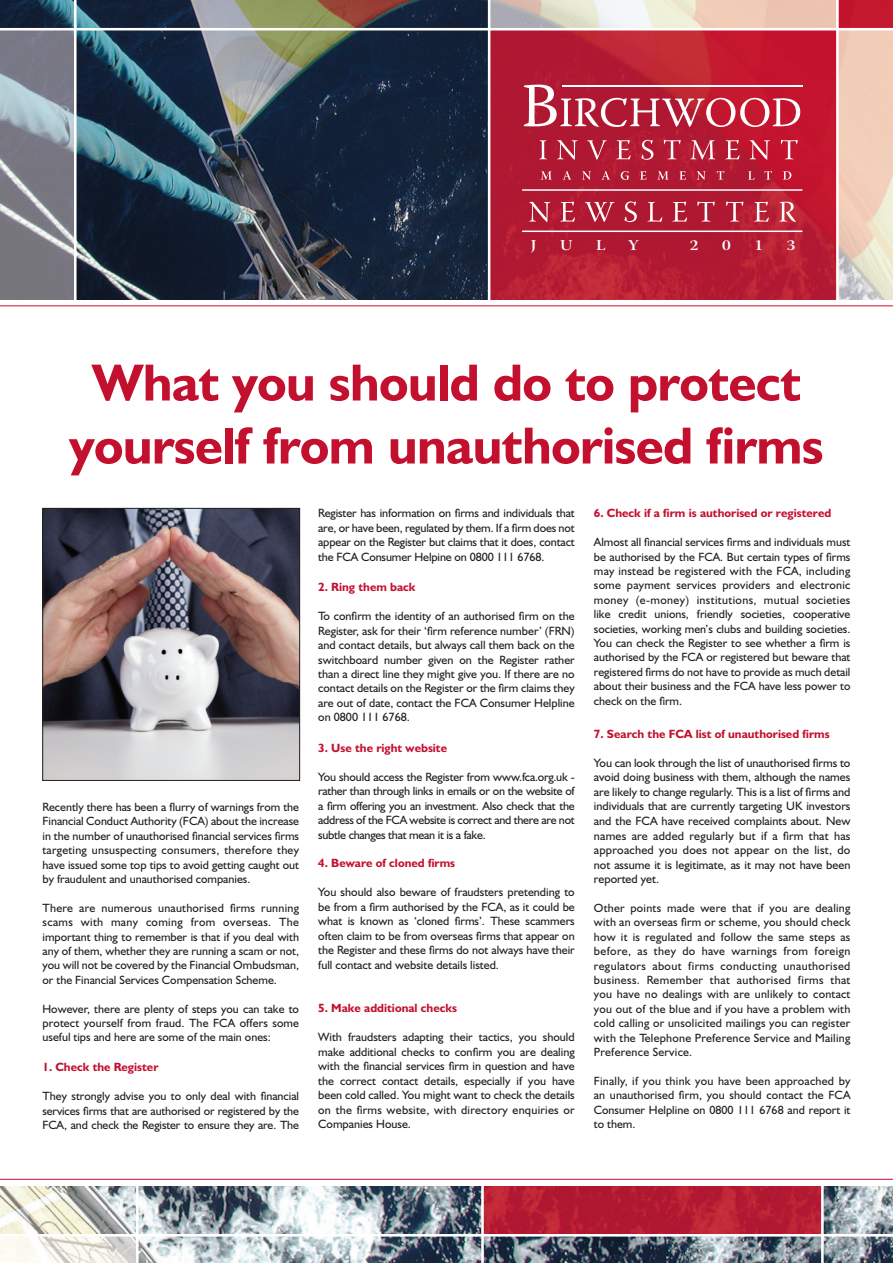
<style>
.page{position:relative;width:893px;height:1263px;background:#fff}
.page>*{position:absolute;margin:0;border:0;box-sizing:border-box;transform-origin:0 0}
.t1{font:700 52.5px/63px "Humanist 521 BT";letter-spacing:-.01em;color:#c3102f;text-align:center}
.t2{font:15px "Warnock Pro Semibold Subh";color:#fff;scale:1.13 1}
.t3{font:12.15px/14.5px "Humanist 521 BT";color:#231f20;text-align:justify}
.t4{font:12px/14.4px "Humanist 521 BT";color:#231f20;text-align:justify}
.t5{font:700 12px "Humanist 521 BT";color:#c3102f}
</style>
<div class="page">
<img style="left:0;top:0;width:893px;height:300px">
<hr style="left:0;top:305px;width:893px;height:1px;background:#c3102f">
<hr style="left:74px;top:0;width:3px;height:302px;background:#fff">
<hr style="left:488px;top:0;width:2px;height:302px;background:#fff">
<hr style="left:836px;top:0;width:3px;height:302px;background:#fff">
<hr style="left:562px;top:86px;width:240px;height:1px;background:#fff">
<svg style="left:522px;top:189px;width:280px;height:2px"></svg>
<svg style="left:522px;top:231px;width:280px;height:1px"></svg>
<svg style="left:539px;top:140px;width:8px;height:19px"></svg>
<svg style="left:557px;top:140px;width:21px;height:20px"></svg>
<svg style="left:587px;top:140px;width:20px;height:20px"></svg>
<svg style="left:616px;top:140px;width:15px;height:19px"></svg>
<svg style="left:641px;top:140px;width:12px;height:20px"></svg>
<svg style="left:664px;top:140px;width:17px;height:19px"></svg>
<svg style="left:690px;top:140px;width:25px;height:20px"></svg>
<svg style="left:725px;top:140px;width:15px;height:19px"></svg>
<svg style="left:749px;top:140px;width:21px;height:20px"></svg>
<svg style="left:781px;top:140px;width:17px;height:19px"></svg>
<svg style="left:529px;top:202px;width:21px;height:20px"></svg>
<svg style="left:560px;top:202px;width:15px;height:20px"></svg>
<svg style="left:585px;top:202px;width:30px;height:20px"></svg>
<svg style="left:624px;top:201px;width:13px;height:21px"></svg>
<svg style="left:647px;top:202px;width:15px;height:20px"></svg>
<svg style="left:672px;top:202px;width:15px;height:20px"></svg>
<svg style="left:697px;top:202px;width:18px;height:20px"></svg>
<svg style="left:726px;top:202px;width:17px;height:20px"></svg>
<svg style="left:754px;top:202px;width:15px;height:20px"></svg>
<svg style="left:779px;top:202px;width:17px;height:20px"></svg>
<svg style="left:541px;top:171px;width:11px;height:9px"></svg>
<svg style="left:563px;top:171px;width:8px;height:9px"></svg>
<svg style="left:582px;top:171px;width:9px;height:9px"></svg>
<svg style="left:601px;top:171px;width:9px;height:9px"></svg>
<svg style="left:621px;top:171px;width:8px;height:9px"></svg>
<svg style="left:640px;top:171px;width:6px;height:9px"></svg>
<svg style="left:657px;top:171px;width:12px;height:9px"></svg>
<svg style="left:679px;top:171px;width:7px;height:9px"></svg>
<svg style="left:697px;top:171px;width:9px;height:9px"></svg>
<svg style="left:717px;top:171px;width:7px;height:9px"></svg>
<svg style="left:748px;top:171px;width:7px;height:9px"></svg>
<svg style="left:764px;top:171px;width:8px;height:9px"></svg>
<svg style="left:783px;top:171px;width:8px;height:9px"></svg>
<svg style="left:518px;top:79px;width:282px;height:48px"></svg>
<img style="left:0;top:1186px;width:893px;height:77px">
<hr style="left:0;top:1179px;width:893px;height:1px;background:#c3102f">
<hr style="left:0;top:28px;width:893px;height:2px;background:#fff">
<hr style="left:0;top:1234px;width:893px;height:2px;background:#fff">
<hr style="left:136px;top:1184px;width:3px;height:79px;background:#fff">
<hr style="left:481px;top:1184px;width:3px;height:79px;background:#fff">
<hr style="left:821px;top:1184px;width:3px;height:79px;background:#fff">
<img style="left:45px;top:510px;width:253px;height:269px">
<div style="left:43px;top:508px;width:257px;height:273px;border:1px solid #231f20"></div>
<p class="t2" style="left:531px;top:236px;width:6px">J</p>
<p class="t2" style="left:560px;top:236px;width:12px">U</p>
<p class="t2" style="left:596px;top:236px;width:10px">L</p>
<p class="t2" style="left:628px;top:236px;width:11px">Y</p>
<p class="t2" style="left:690px;top:236px;width:9px">2</p>
<p class="t2" style="left:722px;top:236px;width:9px">0</p>
<p class="t2" style="left:754px;top:236px;width:9px">1</p>
<p class="t2" style="left:787px;top:236px;width:9px">3</p>
<p class="t1" style="left:69px;top:350px;width:755px">What you should do to protect yourself from unauthorised firms</p>
<p class="t4" style="left:43px;top:799px;width:258px">Recently there has been a flurry of warnings from the Financial Conduct Authority (FCA) about the increase in the number of unauthorised financial services firms targeting unsuspecting consumers, therefore they have issued some top tips to avoid getting caught out by fraudulent and unauthorised companies.</p>
<p class="t4" style="left:43px;top:900px;width:258px">There are numerous unauthorised firms running scams with many coming from overseas. The important thing to remember is that if you deal with any of them, whether they are running a scam or not, you will not be covered by the Financial Ombudsman, or the Financial Services Compensation Scheme.</p>
<p class="t4" style="left:43px;top:1001px;width:258px">However, there are plenty of steps you can take to protect yourself from fraud. The FCA offers some useful tips and here are some of the main ones:</p>
<p class="t5" style="left:43px;top:1060px;width:117px">1. Check the Register</p>
<p class="t4" style="left:43px;top:1088px;width:258px">They strongly advise you to only deal with financial services firms that are authorised or registered by the FCA, and check the Register to ensure they are. The</p>
<p class="t3" style="left:318px;top:506px;width:258px">Register has information on firms and individuals that are, or have been, regulated by them. If a firm does not appear on the Register but claims that it does, contact the FCA Consumer Helpine on 0800 111 6768.</p>
<p class="t5" style="left:318px;top:579px;width:99px">2. Ring them back</p>
<p class="t3" style="left:318px;top:608px;width:258px">To confirm the identity of an authorised firm on the Register, ask for their ‘firm reference number’ (FRN) and contact details, but always call them back on the switchboard number given on the Register rather than a direct line they might give you. If there are no contact details on the Register or the firm claims they are out of date, contact the FCA Consumer Helpline on 0800 111 6768.</p>
<p class="t5" style="left:318px;top:740px;width:130px">3. Use the right website</p>
<p class="t3" style="left:318px;top:769px;width:258px">You should access the Register from www.fca.org.uk - rather than through links in emails or on the website of a firm offering you an investment. Also check that the address of the FCA website is correct and there are not subtle changes that mean it is a fake.</p>
<p class="t5" style="left:318px;top:856px;width:138px">4. Beware of cloned firms</p>
<p class="t3" style="left:318px;top:885px;width:258px">You should also beware of fraudsters pretending to be from a firm authorised by the FCA, as it could be what is known as ‘cloned firms’. These scammers often claim to be from overseas firms that appear on the Register and these firms do not always have their full contact and website details listed.</p>
<p class="t5" style="left:318px;top:1001px;width:140px">5. Make additional checks</p>
<p class="t3" style="left:318px;top:1030px;width:258px">With fraudsters adapting their tactics, you should make additional checks to confirm you are dealing with the financial services firm in question and have the correct contact details, especially if you have been cold called. You might want to check the details on the firms website, with directory enquiries or Companies House.</p>
<p class="t5" style="left:594px;top:506px;width:239px">6. Check if a firm is authorised or registered</p>
<p class="t4" style="left:594px;top:535px;width:258px">Almost all financial services firms and individuals must be authorised by the FCA. But certain types of firms may instead be registered with the FCA, including some payment services providers and electronic money (e-money) institutions, mutual societies like credit unions, friendly societies, cooperative societies, working men’s clubs and building societies.<br>You can check the Register to see whether a firm is authorised by the FCA or registered but beware that registered firms do not have to provide as much detail about their business and the FCA have less power to check on the firm.</p>
<p class="t5" style="left:594px;top:726px;width:237px">7. Search the FCA list of unauthorised firms</p>
<p class="t3" style="left:594px;top:755px;width:258px">You can look through the list of unauthorised firms to avoid doing business with them, although the names are likely to change regularly. This is a list of firms and individuals that are currently targeting UK investors and the FCA have received complaints about. New names are added regularly but if a firm that has approached you does not appear on the list, do not assume it is legitimate, as it may not have been reported yet.</p>
<p class="t4" style="left:594px;top:900px;width:258px">Other points made were that if you are dealing with an overseas firm or scheme, you should check how it is regulated and follow the same steps as before, as they do have warnings from foreign regulators about firms conducting unauthorised business. Remember that authorised firms that you have no dealings with are unlikely to contact you out of the blue and if you have a problem with cold calling or unsolicited mailings you can register with the Telephone Preference Service and Mailing Preference Service.</p>
<p class="t4" style="left:594px;top:1073px;width:258px">Finally, if you think you have been approached by an unauthorised firm, you should contact the FCA Consumer Helpline on 0800 111 6768 and report it to them.</p>
</div>
